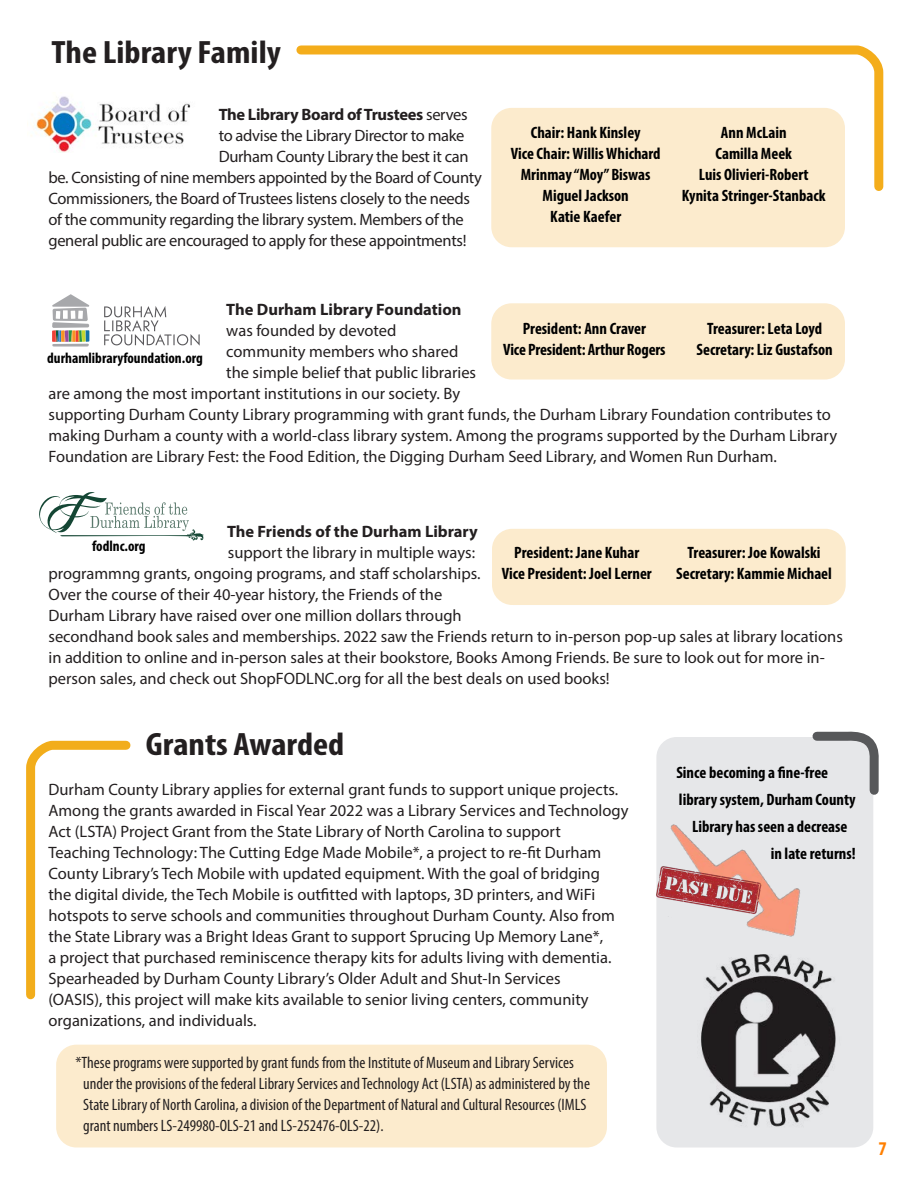
<style>
.page{position:relative;width:918px;height:1188px;background:#fff}
.page>*{position:absolute;margin:0;border:0;box-sizing:border-box;transform-origin:0 0}
.t1{font:700 condensed 32.4px "Myriad Pro";color:#231f20;scale:1.11 1}
.t2{font:700 condensed 19.5px "Myriad Pro";color:#ff7f00}
.t3{font:16.5px/21px "Myriad Pro";color:#231f20}
.t4{font:700 condensed 16.5px/21px "Myriad Pro";color:#000;text-align:center}
.t5{font:condensed 16.5px/21px "Myriad Pro";color:#231f20}
.t6{font:16.5px "Myriad Pro";letter-spacing:-.02em;color:#231f20}
.t7{font:700 16.5px "Myriad Pro";color:#231f20}
.t8{font:700 16.5px "Myriad Pro";letter-spacing:-.02em;color:#231f20}
.t9{font:700 condensed 15px "Myriad Pro";color:#000}
.s1{font-weight:400}
</style>
<div class="page">
<div style="left:491px;top:108px;width:354px;height:139px;background:#fcebcd;border-radius:20px"></div>
<div style="left:491px;top:303px;width:354px;height:77px;background:#fcebcd;border-radius:20px"></div>
<div style="left:492px;top:529px;width:354px;height:76px;background:#fcebcd;border-radius:20px"></div>
<div style="left:56px;top:1045px;width:551px;height:102px;background:#fcebcd;border-radius:20px"></div>
<svg style="left:296px;top:45px;width:588px;height:151px"></svg>
<img style="left:31px;top:96px;width:160px;height:57px">
<svg style="left:52px;top:294px;width:38px;height:53px"></svg>
<svg style="left:104px;top:306px;width:96px;height:40px"></svg>
<svg style="left:39px;top:492px;width:165px;height:48px"></svg>
<div style="left:656px;top:737px;width:217px;height:411px;background:#e6e7e9;border-radius:20px"></div>
<svg style="left:812px;top:731px;width:67px;height:64px"></svg>
<img style="left:670px;top:824px;width:130px;height:113px">
<img style="left:656px;top:863px;width:108px;height:63px">
<img style="left:701px;top:954px;width:135px;height:173px">
<svg style="left:26px;top:740px;width:105px;height:260px"></svg>
<p class="t1" style="left:52px;top:32px;width:208px">The Library Family</p>
<p class="t8" style="left:219px;top:104px;width:250px">The Library Board of Trustees <span class="s1">serves</span></p>
<p class="t6" style="left:219px;top:126px;width:247px">to advise the Library Director to make</p>
<p class="t6" style="left:219px;top:147px;width:251px">Durham County Library the best it can</p>
<p class="t6" style="left:48px;top:168px;width:435px">be. Consisting of nine members appointed by the Board of County</p>
<p class="t6" style="left:48px;top:189px;width:423px">Commissioners, the Board of Trustees listens closely to the needs</p>
<p class="t6" style="left:48px;top:210px;width:417px">of the community regarding the library system. Members of the</p>
<p class="t6" style="left:48px;top:231px;width:419px">general public are encouraged to apply for these appointments!</p>
<p class="t4" style="left:511px;top:122px;width:151px">Chair: Hank Kinsley<br>Vice Chair: Willis Whichard<br>Mrinmay “Moy” Biswas<br>Miguel Jackson<br>Katie Kaefer</p>
<p class="t4" style="left:682px;top:122px;width:145px">Ann McLain<br>Camilla Meek<br>Luis Olivieri-Robert<br>Kynita Stringer-Stanback</p>
<p class="t7" style="left:226px;top:299px;width:237px">The Durham Library Foundation</p>
<p class="t3" style="left:226px;top:320px;width:172px">was founded by devoted</p>
<p class="t3" style="left:226px;top:341px;width:234px">community members who shared</p>
<p class="t3" style="left:226px;top:362px;width:251px">the simple belief that public libraries</p>
<p class="t3" style="left:48px;top:383px;width:413px">are among the most important institutions in our society. By</p>
<p class="t3" style="left:48px;top:404px;width:784px">supporting Durham County Library programming with grant funds, the Durham Library Foundation contributes to</p>
<p class="t3" style="left:48px;top:425px;width:790px">making Durham a county with a world-class library system. Among the programs supported by the Durham Library</p>
<p class="t3" style="left:48px;top:446px;width:730px">Foundation are Library Fest: the Food Edition, the Digging Durham Seed Library, and Women Run Durham.</p>
<p class="t4" style="left:503px;top:317px;width:164px">President: Ann Craver<br>Vice President: Arthur Rogers</p>
<p class="t4" style="left:696px;top:317px;width:138px">Treasurer: Leta Loyd<br>Secretary: Liz Gustafson</p>
<p class="t9" style="left:47px;top:349px;width:157px">durhamlibraryfoundation.org</p>
<p class="t7" style="left:227px;top:521px;width:252px">The Friends of the Durham Library</p>
<p class="t3" style="left:228px;top:542px;width:249px">support the library in multiple ways:</p>
<p class="t3" style="left:48px;top:563px;width:434px">programmng grants, ongoing programs, and staff scholarships.</p>
<p class="t3" style="left:48px;top:584px;width:395px">Over the course of their 40-year history, the Friends of the</p>
<p class="t3" style="left:48px;top:605px;width:415px">Durham Library have raised over one million dollars through</p>
<p class="t3" style="left:48px;top:626px;width:796px">secondhand book sales and memberships. 2022 saw the Friends return to in-person pop-up sales at library locations</p>
<p class="t3" style="left:48px;top:647px;width:778px">in addition to online and in-person sales at their bookstore, Books Among Friends. Be sure to look out for more in-</p>
<p class="t3" style="left:48px;top:668px;width:563px">person sales, and check out ShopFODLNC.org for all the best deals on used books!</p>
<p class="t9" style="left:92px;top:537px;width:55px">fodlnc.org</p>
<p class="t4" style="left:502px;top:542px;width:152px">President: Jane Kuhar<br>Vice President: Joel Lerner</p>
<p class="t4" style="left:676px;top:542px;width:157px">Treasurer: Joe Kowalski<br>Secretary: Kammie Michael</p>
<p class="t1" style="left:146px;top:723px;width:180px">Grants Awarded</p>
<p class="t3" style="left:48px;top:779px;width:582px">Durham County Library applies for external grant funds to support unique projects.<br>Among the grants awarded in Fiscal Year 2022 was a Library Services and Technology Act (LSTA) Project Grant from the State Library of North Carolina to support<br>Teaching Technology: The Cutting Edge Made Mobile*, a project to re-fit Durham County Library’s Tech Mobile with updated equipment. With the goal of bridging<br>the digital divide, the Tech Mobile is outfitted with laptops, 3D printers, and WiFi hotspots to serve schools and communities throughout Durham County. Also from the State Library was a Bright Ideas Grant to support Sprucing Up Memory Lane*,<br>a project that purchased reminiscence therapy kits for adults living with dementia.<br>Spearheaded by Durham County Library’s Older Adult and Shut-In Services<br>(OASIS), this project will make kits available to senior living centers, community organizations, and individuals.</p>
<p class="t5" style="left:83px;top:1051px;width:508px;text-indent:-8px">*These programs were supported by grant funds from the Institute of Museum and Library Services under the provisions of the federal Library Services and Technology Act (LSTA) as administered by the State Library of North Carolina, a division of the Department of Natural and Cultural Resources (IMLS grant numbers LS-249980-OLS-21 and LS-252476-OLS-22).</p>
<p class="t4" style="left:676px;top:762px;width:153px">Since becoming a fine-free</p>
<p class="t4" style="left:679px;top:789px;width:178px">library system, Durham County</p>
<p class="t4" style="left:692px;top:816px;width:157px">Library has seen a decrease</p>
<p class="t4" style="left:771px;top:843px;width:86px">in late returns!</p>
<p class="t2" style="left:878px;top:1136px;width:10px">7</p>
</div>
